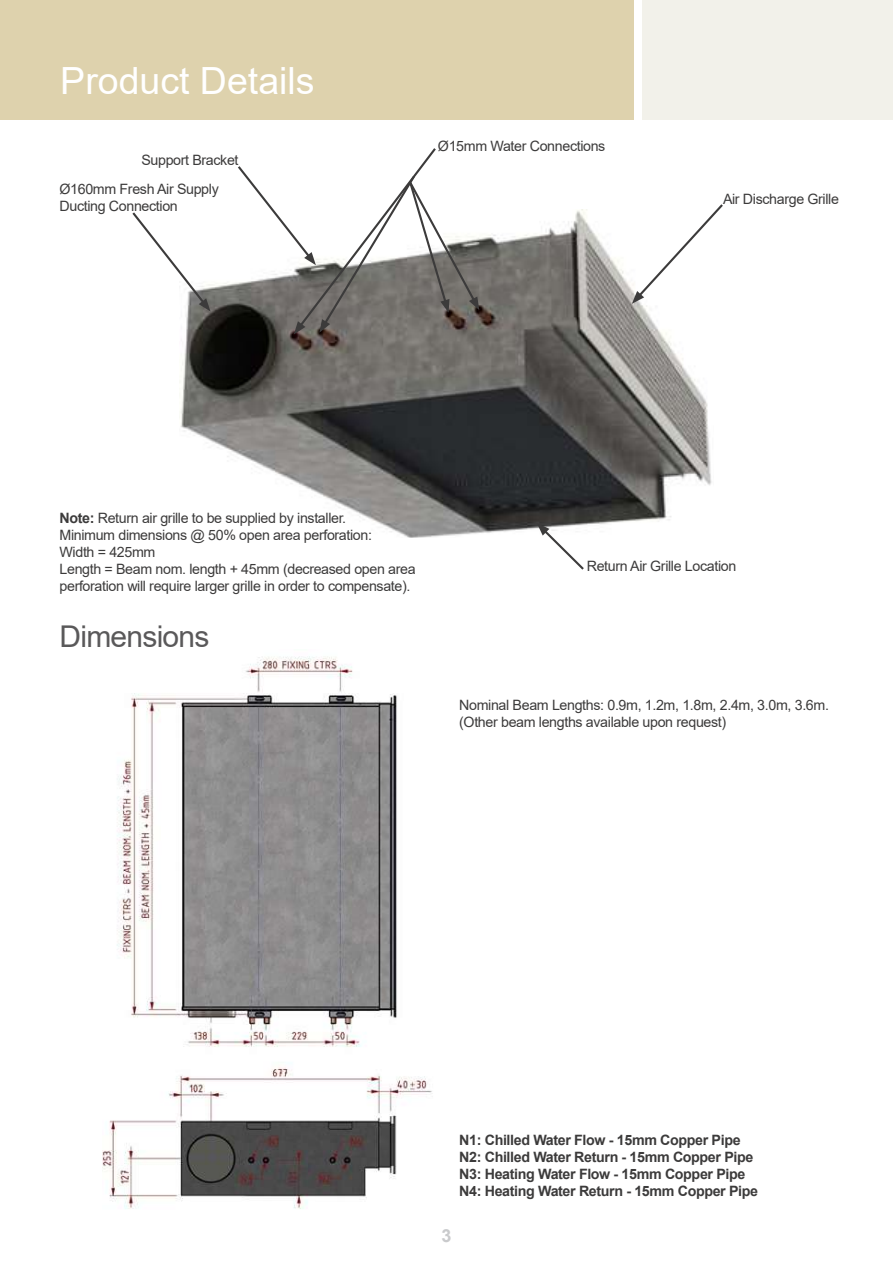
<style>
.page{position:relative;width:893px;height:1263px;background:#fff}
.page>*{position:absolute;margin:0;border:0;box-sizing:border-box;transform-origin:0 0}
.t1{font:37.5px "Arial";color:#fff}
.t2{font:30px "Arial";letter-spacing:-.025em;color:#5a595a}
.t3{font:700 18px "Arial";color:#c9cacc}
.t4{font:14.25px/17.1px "Arial";letter-spacing:-.025em;color:#3c3b3b}
.t5{font:700 14.25px/17.1px "Arial";letter-spacing:-.025em;color:#3c3b3b}
.s1{font-weight:700}
</style>
<div class="page">
<div style="left:0;top:0;width:634px;height:119px;background:#ded2ad"></div>
<div style="left:642px;top:0;width:251px;height:119px;background:#f2f1ea"></div>
<img style="left:180px;top:209px;width:532px;height:329px">
<svg style="left:132px;top:210px;width:78px;height:101px"></svg>
<svg style="left:632px;top:204px;width:91px;height:100px"></svg>
<svg style="left:537px;top:523px;width:49px;height:47px"></svg>
<svg style="left:236px;top:148px;width:243px;height:186px"></svg>
<img style="left:102px;top:656px;width:330px;height:553px">
<h1 class="t1" style="left:60px;top:55px;width:256px">Product Details</h1>
<p class="t4" style="left:141px;top:152px;width:99px">Support Bracket</p>
<p class="t4" style="left:60px;top:180px;width:161px">Ø160mm Fresh Air Supply<br>Ducting Connection</p>
<p class="t4" style="left:438px;top:137px;width:169px">Ø15mm Water Connections</p>
<p class="t4" style="left:723px;top:190px;width:117px">Air Discharge Grille</p>
<p class="t4" style="left:60px;top:509px;width:358px"><span class="s1">Note:</span> Return air grille to be supplied by installer.<br>Minimum dimensions @ 50% open area perforation:<br>Width = 425mm<br>Length = Beam nom. length + 45mm (decreased open area perforation will require larger grille in order to compensate).</p>
<h2 class="t2" style="left:60px;top:616px;width:151px">Dimensions</h2>
<p class="t4" style="left:587px;top:557px;width:151px">Return Air Grille Location</p>
<p class="t4" style="left:459px;top:696px;width:371px">Nominal Beam Lengths: 0.9m, 1.2m, 1.8m, 2.4m, 3.0m, 3.6m. (Other beam lengths available upon request)</p>
<p class="t5" style="left:459px;top:1131px;width:300px">N1: Chilled Water Flow - 15mm Copper Pipe N2: Chilled Water Return - 15mm Copper Pipe N3: Heating Water Flow - 15mm Copper Pipe N4: Heating Water Return - 15mm Copper Pipe</p>
<p class="t3" style="left:441px;top:1223px;width:12px">3</p>
</div>
